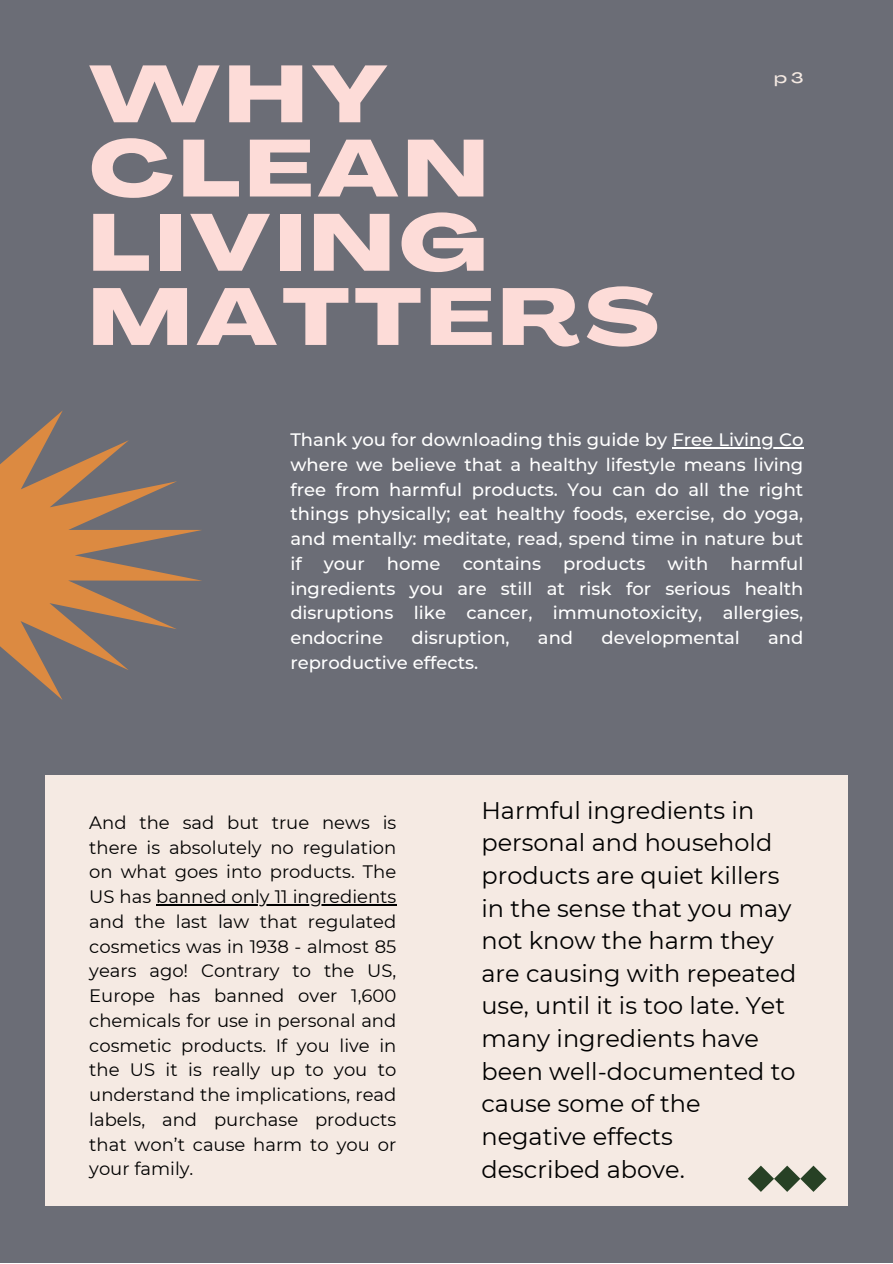
<style>
.page{position:relative;width:893px;height:1264px;background:#fff}
.page>*{position:absolute;margin:0;border:0;box-sizing:border-box;transform-origin:0 0}
.t1{font:800 79.35px/74.2px "Agrandir Grand";letter-spacing:.07em;color:#fddcd8}
.t2{font:24px/32.5px "Montserrat";color:#000}
.t3{font:500 18px/24.8px "Montserrat";color:#fff;text-align:justify}
.t4{font:18px/24.8px "Montserrat";color:#000;text-align:justify}
.t5{font:500 15px "Agrandir Grand";color:#f5eae3}
</style>
<div class="page">
<div style="left:0;top:0;width:892px;height:1262px;background:#6b6d76"></div>
<div style="left:45px;top:775px;width:802px;height:430px;background:#f5eae3"></div>
<hr style="left:672px;top:447px;width:131px;height:1px;background:#fff">
<svg style="left:0;top:410px;width:202px;height:290px"></svg>
<svg style="left:747px;top:1165px;width:79px;height:26px"></svg>
<hr style="left:156px;top:904px;width:240px;height:1px;background:#000">
<p class="t1" style="left:89px;top:65px;width:571px">WHY<br>CLEAN<br>LIVING<br>MATTERS</p>
<p class="t5" style="left:774px;top:72px;width:31px">p 3</p>
<p class="t3" style="left:290px;top:427px;width:514px">Thank you for downloading this guide by Free Living Co where we believe that a healthy lifestyle means living free from harmful products. You can do all the right things physically; eat healthy foods, exercise, do yoga, and mentally: meditate, read, spend time in nature but if your home contains products with harmful ingredients you are still at risk for serious health disruptions like cancer, immunotoxicity, allergies, endocrine</p>
<p class="t3" style="left:411px;top:625px;width:100px">disruption,</p>
<p class="t3" style="left:538px;top:625px;width:37px">and</p>
<p class="t3" style="left:601px;top:625px;width:140px">developmental</p>
<p class="t3" style="left:768px;top:625px;width:37px">and</p>
<p class="t3" style="left:290px;top:650px;width:189px">reproductive effects.</p>
<p class="t4" style="left:89px;top:810px;width:308px">And the sad but true news is there is absolutely no regulation on what goes into products. The US has banned only 11 ingredients and the last law that regulated cosmetics was in 1938 - almost 85 years ago! Contrary to the US, Europe has banned over 1,600 chemicals for use in personal and cosmetic products. If you live in the US it is really up to you to understand the implications, read labels, and purchase products that won’t cause harm to you or your family.</p>
<p class="t2" style="left:481px;top:794px;width:316px">Harmful ingredients in personal and household products are quiet killers in the sense that you may not know the harm they are causing with repeated use, until it is too late. Yet many ingredients have been well-documented to cause some of the negative effects described above.</p>
</div>
